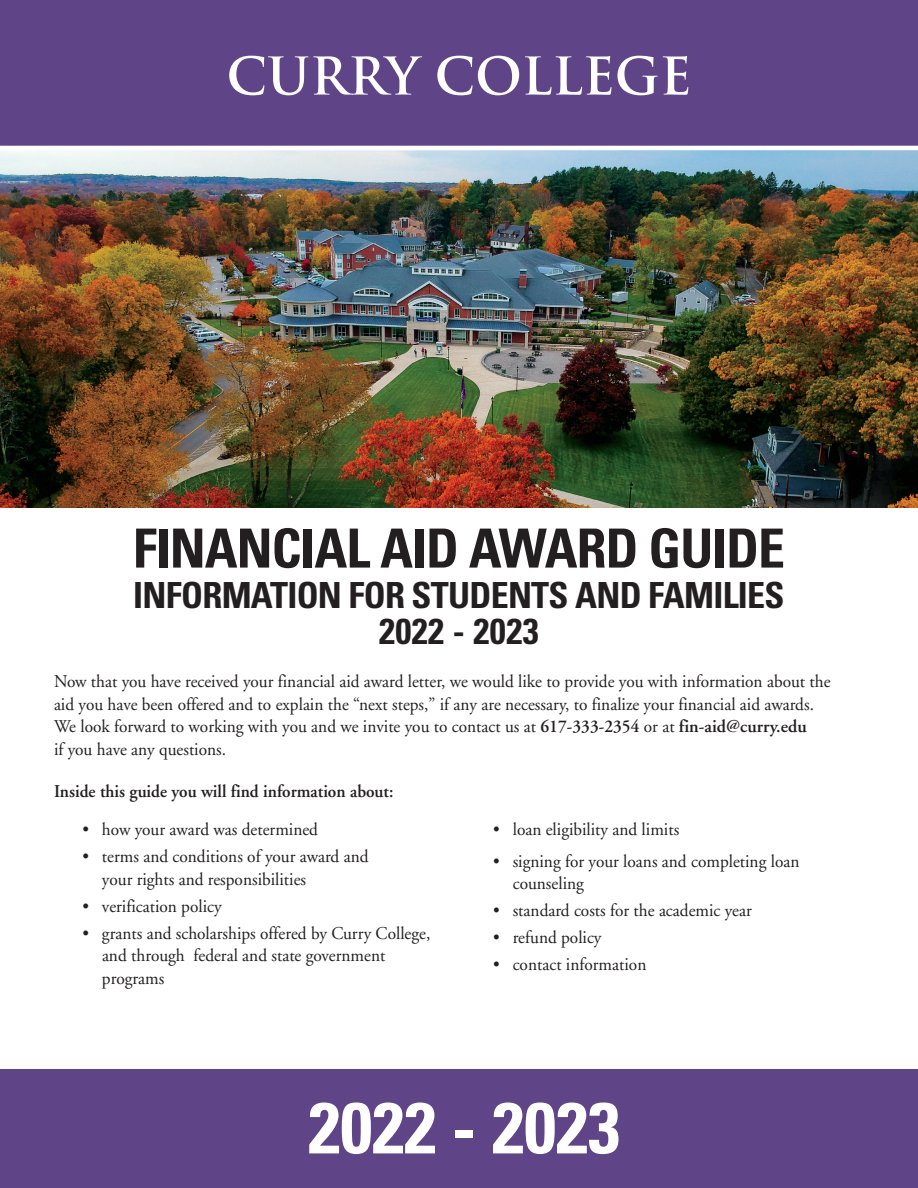
<style>
.page{position:relative;width:918px;height:1188px;background:#fff}
.page>*{position:absolute;margin:0;border:0;box-sizing:border-box;transform-origin:0 0}
.t1{font:700 condensed 72px "Univers";color:#fff}
.t2{font:700 condensed 54px "Univers";letter-spacing:-.02em;color:#231f20}
.t3{font:700 condensed 36px "Univers";letter-spacing:-.02em;color:#231f20}
.t4{font:700 condensed 36px "Univers";letter-spacing:.01em;color:#231f20}
.t5{font:18px/22.5px "Adobe Garamond";color:#231f20;scale:.96 1}
.t6{font:600 18px "Adobe Garamond";color:#231f20;scale:.96 1}
.s1{font-weight:600}
</style>
<div class="page">
<img style="left:0;top:150px;width:918px;height:358px">
<div style="left:0;top:0;width:918px;height:148px;background:#5f4488"></div>
<div style="left:0;top:1069px;width:918px;height:119px;background:#5f4488"></div>
<svg style="left:229px;top:56px;width:193px;height:39px"></svg>
<svg style="left:437px;top:56px;width:82px;height:39px"></svg>
<svg style="left:525px;top:56px;width:86px;height:39px"></svg>
<svg style="left:617px;top:56px;width:71px;height:39px"></svg>
<hr style="left:0;top:146px;width:918px;height:4px;background:#fff">
<p class="t2" style="left:133px;top:515px;width:654px">FINANCIAL AID AWARD GUIDE</p>
<p class="t3" style="left:133px;top:573px;width:653px">INFORMATION FOR STUDENTS AND FAMILIES</p>
<p class="t4" style="left:379px;top:609px;width:161px">2022 - 2023</p>
<p class="t5" style="left:54px;top:671px;width:810px">Now that you have received your financial aid award letter, we would like to provide you with information about the</p>
<p class="t5" style="left:54px;top:693px;width:793px">aid you have been offered and to explain the “next steps,” if any are necessary, to finalize your financial aid awards.</p>
<p class="t5" style="left:54px;top:716px;width:786px">We look forward to working with you and we invite you to contact us at <span class="s1">617-333-2354</span> or at <span class="s1">fin-aid@curry.edu</span></p>
<p class="t5" style="left:54px;top:738px;width:181px">if you have any questions.</p>
<p class="t6" style="left:54px;top:781px;width:355px">Inside this guide you will find information about:</p>
<p class="t5" style="left:82px;top:819px;width:247px">• how your award was determined</p>
<p class="t5" style="left:82px;top:846px;width:300px">• terms and conditions of your award and</p>
<p class="t5" style="left:102px;top:868px;width:214px">your rights and responsibilities</p>
<p class="t5" style="left:82px;top:895px;width:146px">• verification policy</p>
<p class="t5" style="left:82px;top:922px;width:364px">• grants and scholarships offered by Curry College,</p>
<p class="t5" style="left:102px;top:945px;width:297px">and through federal and state government</p>
<p class="t5" style="left:102px;top:967px;width:66px">programs</p>
<p class="t5" style="left:493px;top:819px;width:195px">• loan eligibility and limits</p>
<p class="t5" style="left:513px;top:850px;width:300px;text-indent:-20px">• signing for your loans and completing loan counseling</p>
<p class="t5" style="left:493px;top:900px;width:271px">• standard costs for the academic year</p>
<p class="t5" style="left:493px;top:927px;width:114px">• refund policy</p>
<p class="t5" style="left:493px;top:954px;width:161px">• contact information</p>
<p class="t1" style="left:308px;top:1084px;width:313px">2022 - 2023</p>
</div>
